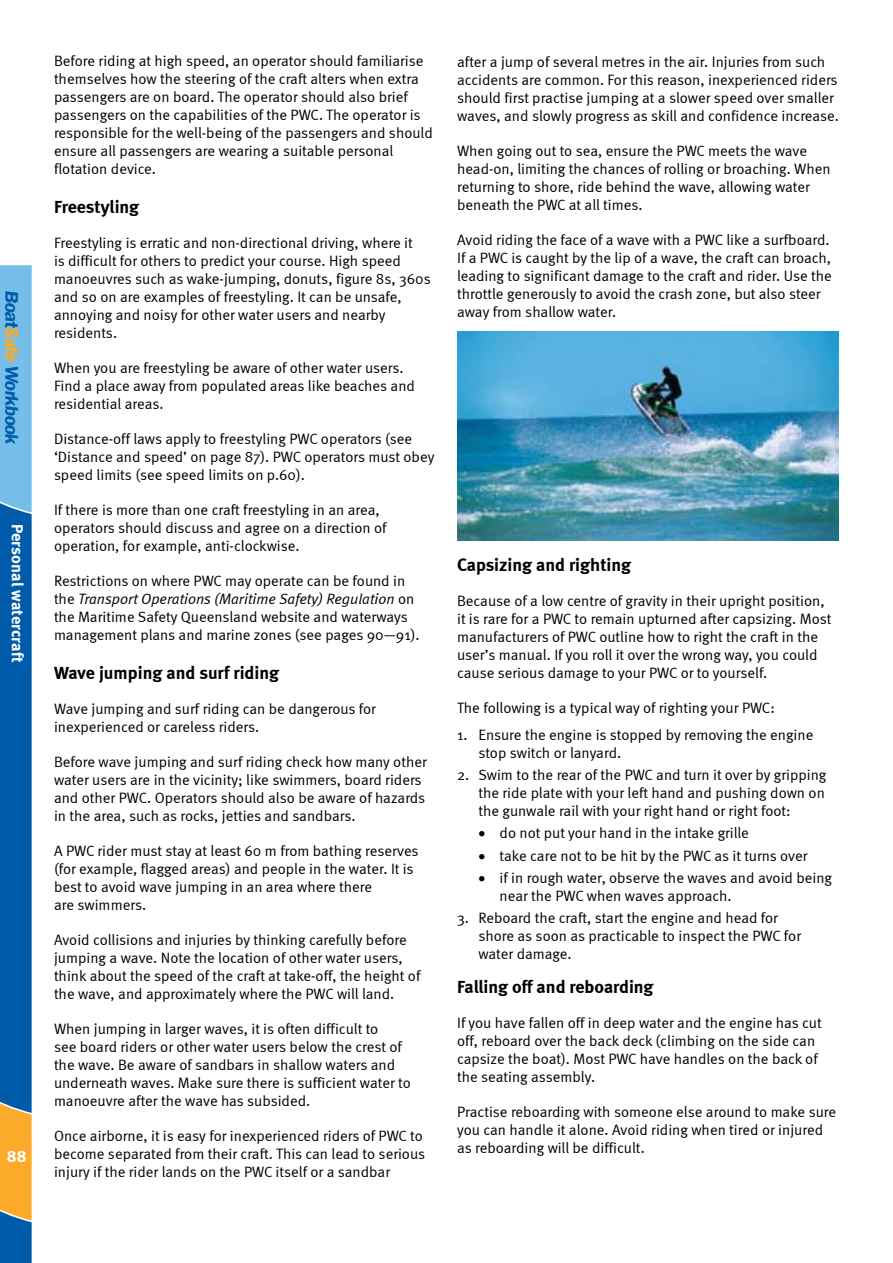
<style>
.page{position:relative;width:893px;height:1263px;background:#fff}
.page>*{position:absolute;margin:0;border:0;box-sizing:border-box;transform-origin:0 0}
.t1{font:600 18.75px "Franklin Gothic";color:#005cab;scale:1.04 1}
.t2{font:700 18px "Meta";color:#000}
.t3{font:700 16.5px "Meta";letter-spacing:.005em;color:#fff}
.t4{font:15px/18px "Meta Normal";color:#000}
.s1{color:#fbaa29}
.s2{font-style:italic}
</style>
<div class="page">
<svg style="left:0;top:265px;width:32px;height:998px;background:#3a7ead"></svg>
<img style="left:457px;top:332px;width:381px;height:208px">
<p class="t1" style="left:23px;top:290px;width:153px;rotate:90deg">Boat<span class="s1">Safe</span> Workbook</p>
<p class="t3" style="left:27px;top:524px;width:140px;rotate:90deg">Personal watercraft</p>
<p class="t3" style="left:7px;top:1146px;width:21px">88</p>
<p class="t4" style="left:54px;top:52px;width:380px">Before riding at high speed, an operator should familiarise themselves how the steering of the craft alters when extra passengers are on board. The operator should also brief passengers on the capabilities of the PWC. The operator is responsible for the well-being of the passengers and should ensure all passengers are wearing a suitable personal flotation device.</p>
<p class="t2" style="left:54px;top:196px;width:87px">Freestyling</p>
<p class="t4" style="left:54px;top:233px;width:378px">Freestyling is erratic and non-directional driving, where it<br>is difficult for others to predict your course. High speed manoeuvres such as wake-jumping, donuts, figure 8s, 360s and so on are examples of freestyling. It can be unsafe, annoying and noisy for other water users and nearby residents.</p>
<p class="t4" style="left:54px;top:358px;width:362px">When you are freestyling be aware of other water users.<br>Find a place away from populated areas like beaches and residential areas.</p>
<p class="t4" style="left:54px;top:429px;width:382px">Distance-off laws apply to freestyling PWC operators (see ‘Distance and speed’ on page 87). PWC operators must obey speed limits (see speed limits on p.60).</p>
<p class="t4" style="left:54px;top:500px;width:334px">If there is more than one craft freestyling in an area, operators should discuss and agree on a direction of operation, for example, anti-clockwise.</p>
<p class="t4" style="left:54px;top:571px;width:367px">Restrictions on where PWC may operate can be found in the <span class="s2">Transport Operations (Maritime Safety) Regulation</span> on the Maritime Safety Queensland website and waterways management plans and marine zones (see pages 90—91).</p>
<p class="t2" style="left:54px;top:661px;width:227px">Wave jumping and surf riding</p>
<p class="t4" style="left:54px;top:699px;width:324px">Wave jumping and surf riding can be dangerous for inexperienced or careless riders.</p>
<p class="t4" style="left:54px;top:752px;width:374px">Before wave jumping and surf riding check how many other water users are in the vicinity; like swimmers, board riders and other PWC. Operators should also be aware of hazards in the area, such as rocks, jetties and sandbars.</p>
<p class="t4" style="left:54px;top:841px;width:366px">A PWC rider must stay at least 60 m from bathing reserves (for example, flagged areas) and people in the water. It is best to avoid wave jumping in an area where there<br>are swimmers.</p>
<p class="t4" style="left:54px;top:930px;width:368px">Avoid collisions and injuries by thinking carefully before jumping a wave. Note the location of other water users, think about the speed of the craft at take-off, the height of the wave, and approximately where the PWC will land.</p>
<p class="t4" style="left:54px;top:1019px;width:358px">When jumping in larger waves, it is often difficult to<br>see board riders or other water users below the crest of the wave. Be aware of sandbars in shallow waters and underneath waves. Make sure there is sufficient water to manoeuvre after the wave has subsided.</p>
<p class="t4" style="left:54px;top:1126px;width:373px">Once airborne, it is easy for inexperienced riders of PWC to become separated from their craft. This can lead to serious injury if the rider lands on the PWC itself or a sandbar</p>
<p class="t4" style="left:457px;top:52px;width:383px">after a jump of several metres in the air. Injuries from such accidents are common. For this reason, inexperienced riders should first practise jumping at a slower speed over smaller waves, and slowly progress as skill and confidence increase.</p>
<p class="t4" style="left:457px;top:141px;width:375px">When going out to sea, ensure the PWC meets the wave head-on, limiting the chances of rolling or broaching. When returning to shore, ride behind the wave, allowing water beneath the PWC at all times.</p>
<p class="t4" style="left:457px;top:230px;width:376px">Avoid riding the face of a wave with a PWC like a surfboard.<br>If a PWC is caught by the lip of a wave, the craft can broach, leading to significant damage to the craft and rider. Use the throttle generously to avoid the crash zone, but also steer away from shallow water.</p>
<p class="t2" style="left:457px;top:554px;width:175px">Capsizing and righting</p>
<p class="t4" style="left:457px;top:592px;width:376px">Because of a low centre of gravity in their upright position, it is rare for a PWC to remain upturned after capsizing. Most manufacturers of PWC outline how to right the craft in the user’s manual. If you roll it over the wrong way, you could cause serious damage to your PWC or to yourself.</p>
<p class="t4" style="left:457px;top:699px;width:319px">The following is a typical way of righting your PWC:</p>
<p class="t4" style="left:478px;top:725px;width:336px;text-indent:-21px">1. Ensure the engine is stopped by removing the engine stop switch or lanyard.</p>
<p class="t4" style="left:478px;top:766px;width:349px;text-align:justify;text-indent:-21px">2. Swim to the rear of the PWC and turn it over by gripping the ride plate with your left hand and pushing down on the gunwale rail with your right hand or right foot:</p>
<p class="t4" style="left:478px;top:824px;width:272px">• do not put your hand in the intake grille</p>
<p class="t4" style="left:478px;top:846px;width:331px">• take care not to be hit by the PWC as it turns over</p>
<p class="t4" style="left:500px;top:868px;width:334px;text-indent:-21px">• if in rough water, observe the waves and avoid being near the PWC when waves approach.</p>
<p class="t4" style="left:478px;top:909px;width:324px;text-indent:-21px">3. Reboard the craft, start the engine and head for shore as soon as practicable to inspect the PWC for water damage.</p>
<p class="t2" style="left:457px;top:976px;width:198px">Falling off and reboarding</p>
<p class="t4" style="left:457px;top:1014px;width:366px">If you have fallen off in deep water and the engine has cut off, reboard over the back deck (climbing on the side can capsize the boat). Most PWC have handles on the back of the seating assembly.</p>
<p class="t4" style="left:457px;top:1103px;width:381px">Practise reboarding with someone else around to make sure you can handle it alone. Avoid riding when tired or injured as reboarding will be difficult.</p>
</div>
